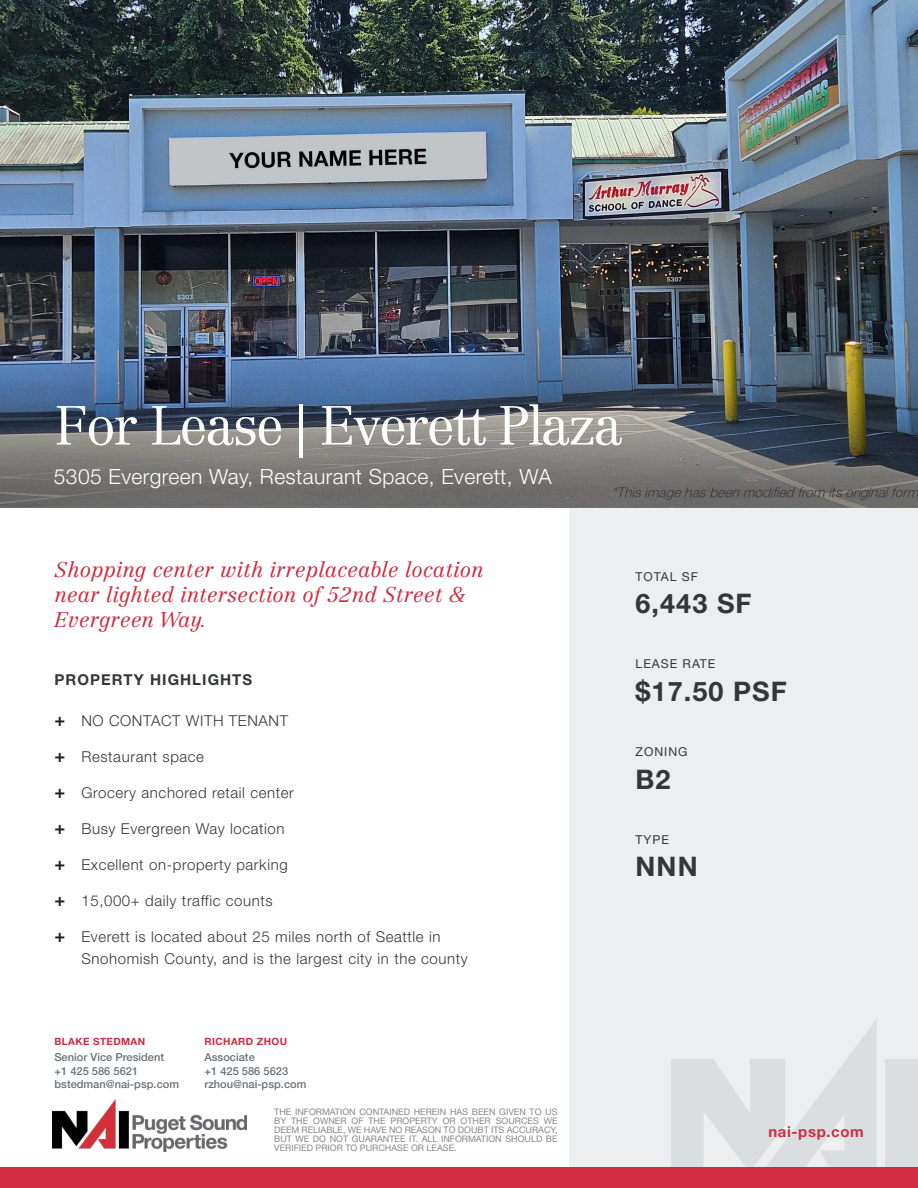
<style>
.page{position:relative;width:918px;height:1188px;background:#fff}
.page>*{position:absolute;margin:0;border:0;box-sizing:border-box;transform-origin:0 0}
.t1{font:300 54px "Centennial LT Std";letter-spacing:-.04em;color:#fff}
.t2{font:700 27px "Helvetica Neue LT Std";letter-spacing:.04em;color:#353639}
.t3{font:italic 300 21px/25.2px "Centennial LT Std";color:#d02c40}
.t4{font:300 21px "Helvetica Neue LT Std";letter-spacing:.02em;color:#fff}
.t5{font:300 15px/22.5px "Helvetica Neue LT Std";letter-spacing:.04em;color:#353639}
.t6{font:700 15px "Helvetica Neue LT Std";letter-spacing:.07em;color:#353639}
.t7{font:700 15px "Helvetica Neue LT Std";letter-spacing:.04em;color:#d02c40}
.t8{font:12.3px "Helvetica Neue LT Std";letter-spacing:.08em;color:#353639}
.t9{font:500 11.1px "Helvetica Neue LT Std";color:#697379}
.t10{font:700 10.05px "Helvetica Neue LT Std";letter-spacing:.04em;color:#d02c40}
.t11{font:9px/9px "Helvetica Neue LT Std";color:#88888c;text-align:justify}
.s1{font-weight:700;font-size:18px;color:#231f20}
</style>
<div class="page">
<div style="left:569px;top:508px;width:349px;height:680px;background:#eceef0"></div>
<svg style="left:671px;top:1021px;width:205px;height:146px"></svg>
<div style="left:886px;top:1059px;width:32px;height:121px;background:#dadee1"></div>
<img style="left:53px;top:1099px;width:194px;height:53px">
<div style="left:0;top:1167px;width:918px;height:21px;background:#d02c40"></div>
<img style="left:0;top:0;width:918px;height:341px">
<img style="left:0;top:341px;width:918px;height:167px">
<p class="t1" style="left:54px;top:393px;width:571px">For Lease | Everett Plaza</p>
<p class="t4" style="left:54px;top:463px;width:499px">5305 Evergreen Way, Restaurant Space, Everett, WA</p>
<p class="t3" style="left:54px;top:557px;width:431px">Shopping center with irreplaceable location near lighted intersection of 52nd Street &amp;<br>Evergreen Way.</p>
<p class="t6" style="left:54px;top:671px;width:199px">PROPERTY HIGHLIGHTS</p>
<p class="t5" style="left:54px;top:709px;width:235px"><span class="s1">+</span> NO CONTACT WITH TENANT</p>
<p class="t5" style="left:54px;top:745px;width:151px"><span class="s1">+</span> Restaurant space</p>
<p class="t5" style="left:54px;top:781px;width:241px"><span class="s1">+</span> Grocery anchored retail center</p>
<p class="t5" style="left:54px;top:817px;width:232px"><span class="s1">+</span> Busy Evergreen Way location</p>
<p class="t5" style="left:54px;top:853px;width:235px"><span class="s1">+</span> Excellent on-property parking</p>
<p class="t5" style="left:54px;top:889px;width:220px"><span class="s1">+</span> 15,000+ daily traffic counts</p>
<p class="t5" style="left:81px;top:925px;width:388px;text-indent:-27px"><span class="s1">+</span> Everett is located about 25 miles north of Seattle in<br>Snohomish County, and is the largest city in the county</p>
<p class="t10" style="left:54px;top:1035px;width:92px">BLAKE STEDMAN</p>
<p class="t9" style="left:54px;top:1051px;width:111px">Senior Vice President</p>
<p class="t9" style="left:54px;top:1064px;width:85px">+1 425 586 5621</p>
<p class="t9" style="left:54px;top:1077px;width:126px">bstedman@nai-psp.com</p>
<p class="t10" style="left:204px;top:1035px;width:84px">RICHARD ZHOU</p>
<p class="t9" style="left:204px;top:1051px;width:52px">Associate</p>
<p class="t9" style="left:204px;top:1064px;width:85px">+1 425 586 5623</p>
<p class="t9" style="left:204px;top:1077px;width:104px">rzhou@nai-psp.com</p>
<p class="t11" style="left:274px;top:1107px;width:285px">THE INFORMATION CONTAINED HEREIN HAS BEEN GIVEN TO US BY THE OWNER OF THE PROPERTY OR OTHER SOURCES WE DEEM RELIABLE, WE HAVE NO REASON TO DOUBT ITS ACCURACY, BUT WE DO NOT GUARANTEE IT. ALL INFORMATION SHOULD BE VERIFIED PRIOR TO PURCHASE OR LEASE.</p>
<p class="t8" style="left:636px;top:569px;width:64px">TOTAL SF</p>
<p class="t2" style="left:636px;top:587px;width:118px">6,443 SF</p>
<p class="t8" style="left:636px;top:657px;width:81px">LEASE RATE</p>
<p class="t2" style="left:636px;top:675px;width:153px">$17.50 PSF</p>
<p class="t8" style="left:636px;top:745px;width:53px">ZONING</p>
<p class="t2" style="left:636px;top:762px;width:37px">B2</p>
<p class="t8" style="left:636px;top:832px;width:35px">TYPE</p>
<p class="t2" style="left:636px;top:850px;width:64px">NNN</p>
<p class="t7" style="left:768px;top:1123px;width:97px">nai-psp.com</p>
</div>
